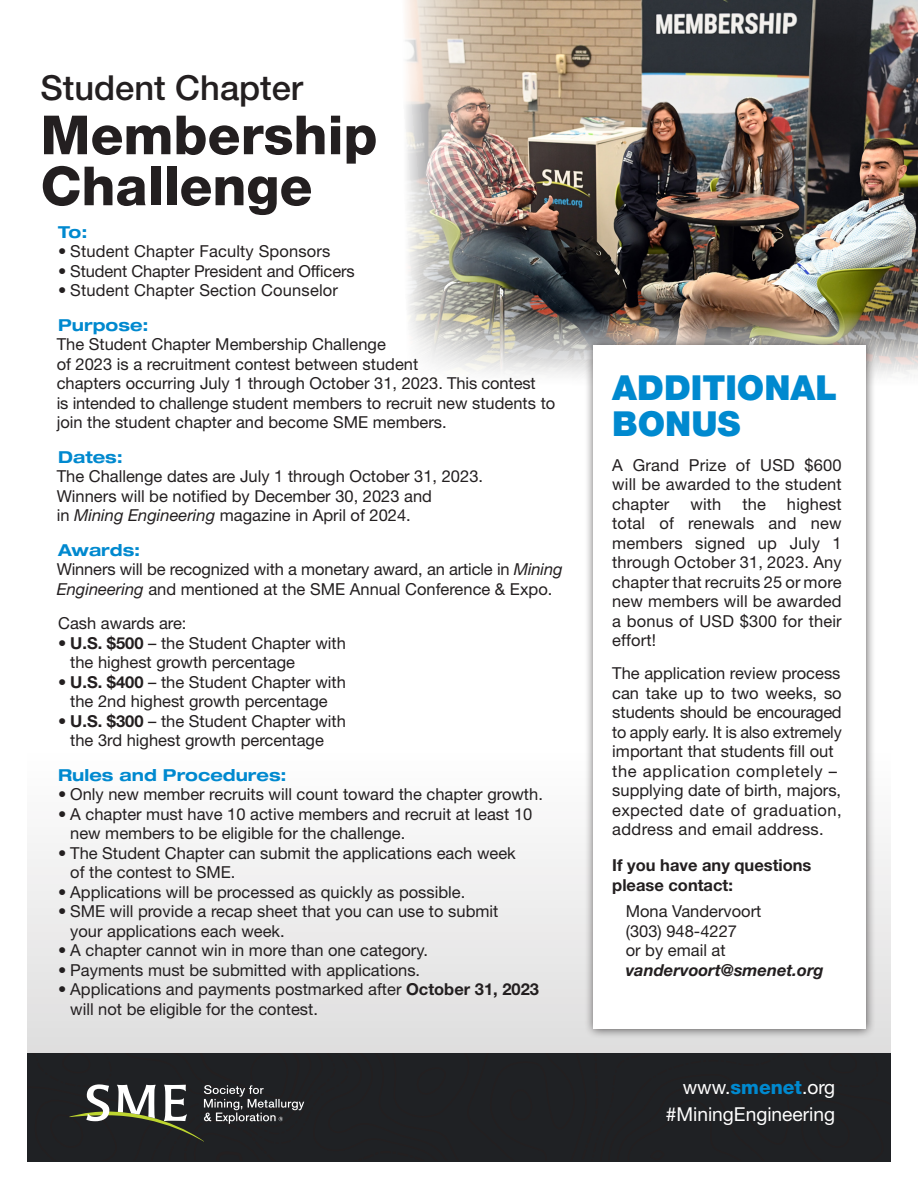
<style>
.page{position:relative;width:918px;height:1188px;background:#fff}
.page>*{position:absolute;margin:0;border:0;box-sizing:border-box;transform-origin:0 0}
.t1{font:800 54px/51px "Helvetica Neue LT Std";color:#231f20}
.t2{font:900 34.5px "Helvetica Neue LT Std";color:#0089cf}
.t3{font:500 34.5px "Helvetica Neue LT Std";color:#231f20}
.t4{font:19.2px "Helvetica Neue LT Std";color:#fff}
.t5{font:16.5px/19.5px "Helvetica Neue LT Std";color:#231f20}
.t6{font:16.5px/19.5px "Helvetica Neue LT Std";letter-spacing:.02em;color:#231f20}
.t7{font:700 expanded 16.5px "Helvetica Neue LT Std";color:#0089cf}
.t8{font:700 16.5px/19.5px "Helvetica Neue LT Std";color:#231f20}
.t9{font:16.5px "Helvetica Neue LT Std";letter-spacing:.04em;color:#231f20}
.s1{font-style:italic}
.s2{font-weight:700}
.s3{font-weight:700;font-style:italic}
.s4{font-weight:800;color:#0089cf}
</style>
<div class="page">
<div style="left:27px;top:746px;width:864px;height:307px;background:linear-gradient(to bottom,#fff,#dedede)"></div>
<img style="left:405px;top:0;width:513px;height:376px">
<div style="left:584px;top:336px;width:291px;height:702px;background:#231f20;opacity:.75"></div>
<div style="left:594px;top:346px;width:272px;height:683px;background:#fff"></div>
<div style="left:27px;top:1053px;width:864px;height:107px;background:#1f2124"></div>
<svg style="left:69px;top:1084px;width:235px;height:58px"></svg>
<p class="t3" style="left:40px;top:67px;width:264px">Student Chapter</p>
<p class="t1" style="left:40px;top:109px;width:339px">Membership<br>Challenge</p>
<p class="t7" style="left:58px;top:221px;width:31px">To:</p>
<p class="t5" style="left:58px;top:241px;width:274px">• Student Chapter Faculty Sponsors</p>
<p class="t5" style="left:58px;top:261px;width:298px">• Student Chapter President and Officers</p>
<p class="t5" style="left:58px;top:280px;width:281px">• Student Chapter Section Counselor</p>
<p class="t7" style="left:58px;top:314px;width:92px">Purpose:</p>
<p class="t5" style="left:57px;top:334px;width:500px">The Student Chapter Membership Challenge<br>of 2023 is a recruitment contest between student<br>chapters occurring July 1 through October 31, 2023. This contest<br>is intended to challenge student members to recruit new students to join the student chapter and become SME members.</p>
<p class="t7" style="left:58px;top:446px;width:66px">Dates:</p>
<p class="t5" style="left:57px;top:466px;width:428px">The Challenge dates are July 1 through October 31, 2023.<br>Winners will be notified by December 30, 2023 and<br>in <span class="s1">Mining Engineering</span> magazine in April of 2024.</p>
<p class="t7" style="left:58px;top:539px;width:84px">Awards:</p>
<p class="t5" style="left:57px;top:559px;width:507px">Winners will be recognized with a monetary award, an article in <span class="s1">Mining<br>Engineering</span> and mentioned at the SME Annual Conference &amp; Expo.</p>
<p class="t5" style="left:58px;top:613px;width:130px">Cash awards are:</p>
<p class="t5" style="left:70px;top:633px;width:277px;text-indent:-12px"><span class="s2">• U.S. $500</span> – the Student Chapter with the highest growth percentage</p>
<p class="t5" style="left:58px;top:672px;width:289px;text-align:center"><span class="s2">• U.S. $400</span> – the Student Chapter with the 2nd highest growth percentage</p>
<p class="t5" style="left:70px;top:711px;width:277px;text-indent:-12px"><span class="s2">• U.S. $300</span> – the Student Chapter with the 3rd highest growth percentage</p>
<p class="t7" style="left:58px;top:764px;width:230px">Rules and Procedures:</p>
<p class="t5" style="left:58px;top:784px;width:486px">• Only new member recruits will count toward the chapter growth.</p>
<p class="t5" style="left:70px;top:804px;width:464px;text-indent:-12px">• A chapter must have 10 active members and recruit at least 10 new members to be eligible for the challenge.</p>
<p class="t5" style="left:70px;top:843px;width:447px;text-indent:-12px">• The Student Chapter can submit the applications each week of the contest to SME.</p>
<p class="t5" style="left:58px;top:882px;width:409px">• Applications will be processed as quickly as possible.</p>
<p class="t5" style="left:70px;top:901px;width:430px;text-indent:-12px">• SME will provide a recap sheet that you can use to submit your applications each week.</p>
<p class="t5" style="left:58px;top:940px;width:371px">• A chapter cannot win in more than one category.</p>
<p class="t5" style="left:58px;top:960px;width:363px">• Payments must be submitted with applications.</p>
<p class="t5" style="left:70px;top:979px;width:470px;text-indent:-12px">• Applications and payments postmarked after <span class="s2">October 31, 2023 </span>will not be eligible for the contest.</p>
<p class="t2" style="left:612px;top:368px;width:226px">ADDITIONAL</p>
<p class="t2" style="left:612px;top:404px;width:130px">BONUS</p>
<p class="t5" style="left:612px;top:455px;width:231px;text-align:justify">A Grand Prize of USD $600 will be awarded to the student chapter</p>
<p class="t5" style="left:612px;top:494px;width:231px;text-align:justify;text-indent:175px">highest total of renewals and new members signed up July 1 through October 31, 2023. Any chapter that recruits 25 or more new members will be awarded a bonus of USD $300 for their effort!</p>
<p class="t5" style="left:612px;top:664px;width:230px">The application review process</p>
<p class="t5" style="left:612px;top:683px;width:231px;text-align:justify">can take up to two weeks, so students should be encouraged to apply early. It is also extremely important that students fill out</p>
<p class="t9" style="left:612px;top:761px;width:226px">the application completely –</p>
<p class="t5" style="left:612px;top:781px;width:230px">supplying date of birth, majors,</p>
<p class="t6" style="left:612px;top:800px;width:231px">expected date of graduation, address and email address.</p>
<p class="t8" style="left:612px;top:855px;width:201px">If you have any questions please contact:</p>
<p class="t5" style="left:626px;top:901px;width:199px">Mona Vandervoort<br>(303) 948-4227<br>or by email at <span class="s3">vandervoort@smenet.org</span></p>
<p class="t5" style="left:690px;top:494px;width:33px">with</p>
<p class="t5" style="left:742px;top:494px;width:25px">the</p>
<p class="t4" style="left:683px;top:1076px;width:154px">www.<span class="s4">smenet</span>.org</p>
<p class="t4" style="left:666px;top:1103px;width:171px">#MiningEngineering</p>
</div>
